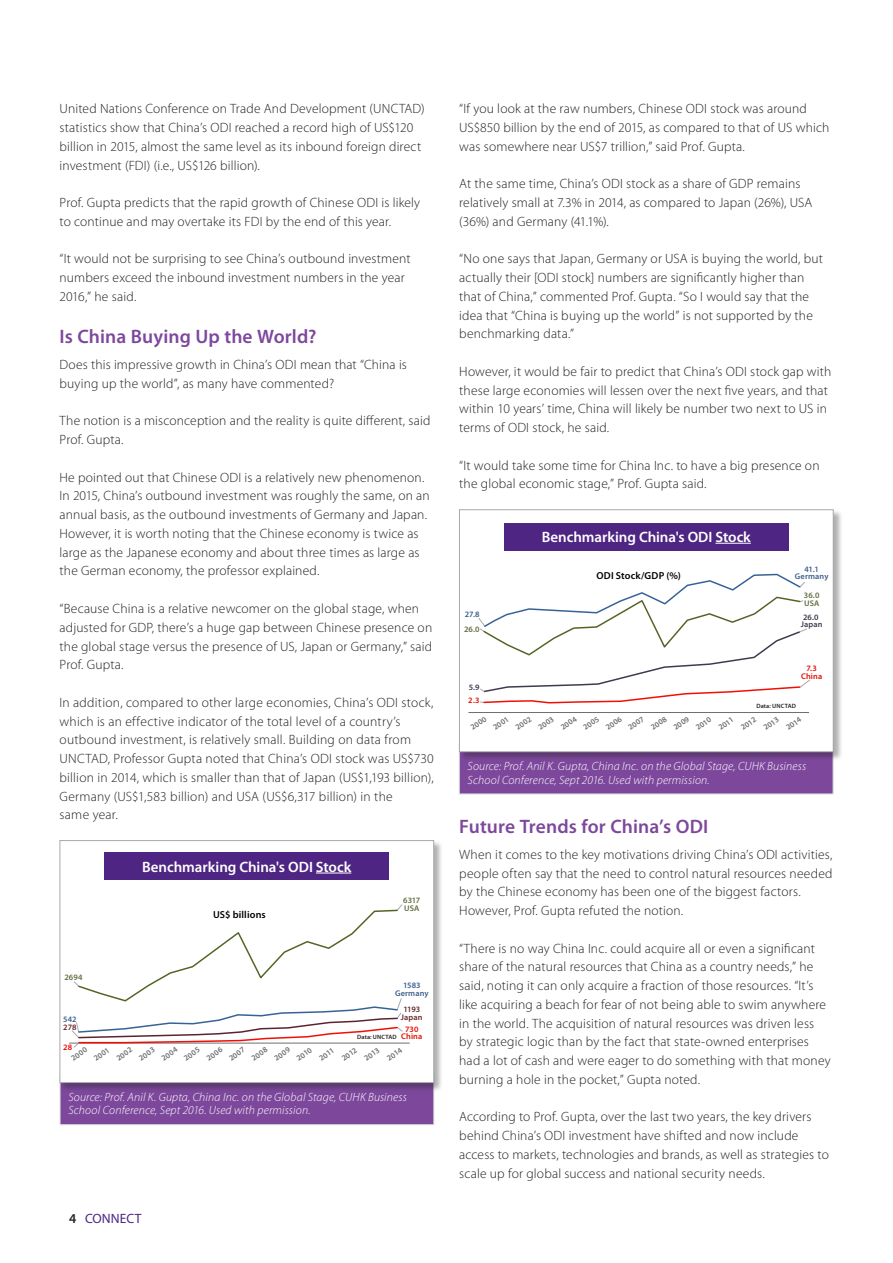
<style>
.page{position:relative;width:893px;height:1263px;background:#fff}
.page>*{position:absolute;margin:0;border:0;box-sizing:border-box;transform-origin:0 0}
.t1{font:600 19.5px "Myriad Pro";letter-spacing:.005em;color:#7d489c}
.t2{font:600 15px "Myriad Pro";letter-spacing:-.005em;color:#fff}
.t3{font:300 13.5px/18.8px "Myriad Pro";letter-spacing:.01em;color:#231f20}
.t4{font:13.5px "Myriad Pro";letter-spacing:.005em;color:#4e2582}
.t5{font:italic 300 12px/13.5px "Myriad Pro";letter-spacing:.015em;color:#fff}
.t6{font:600 10.2px "Myriad Pro";letter-spacing:.015em;color:#000}
.t7{font:600 8.25px/7.5px "Myriad Pro";letter-spacing:.015em;color:#3c5e8b;text-align:center}
.t8{font:600 8.25px/7.5px "Myriad Pro";letter-spacing:.01em;color:#5f6d3f}
.t9{font:600 8.25px/7.5px "Myriad Pro";letter-spacing:.015em;color:#e40c00;text-align:center}
.t10{font:600 8.25px/7.5px "Myriad Pro";letter-spacing:.005em;color:#672628}
.t11{font:600 8.25px/7.5px "Myriad Pro";letter-spacing:.015em;color:#41384f}
.t12{font:600 7.95px "Myriad Pro";color:#6d6e71}
.t13{font:600 6.15px "Myriad Pro";letter-spacing:.02em;color:#231f20}
.s1{font-weight:600;color:#231f20}
</style>
<div class="page">
<div style="left:60px;top:1074px;width:374px;height:51px;background:#7d489c;border:1px solid #d8d9db"></div>
<div style="left:59px;top:840px;width:384px;height:252px;background:#231f20;opacity:.35"></div>
<div style="left:60px;top:840px;width:374px;height:242px;background:#fff"></div>
<hr style="left:69px;top:1043px;width:341px;height:1px;background:#6d6e71">
<svg style="left:71px;top:904px;width:332px;height:144px"></svg>
<div style="left:60px;top:840px;width:374px;height:243px;border:1px solid #a8a9ad"></div>
<div style="left:105px;top:853px;width:284px;height:27px;background:#4e2582"></div>
<hr style="left:316px;top:873px;width:35px;height:1px;background:#fff">
<div style="left:459px;top:744px;width:374px;height:50px;background:#7d489c"></div>
<div style="left:459px;top:509px;width:384px;height:252px;background:#231f20;opacity:.35"></div>
<div style="left:459px;top:510px;width:374px;height:242px;background:#fff"></div>
<hr style="left:468px;top:712px;width:341px;height:1px;background:#6d6e71">
<svg style="left:478px;top:573px;width:332px;height:131px"></svg>
<div style="left:459px;top:509px;width:375px;height:243px;border:1px solid #a8a9ad"></div>
<div style="left:504px;top:523px;width:284px;height:27px;background:#4e2582"></div>
<hr style="left:715px;top:543px;width:36px;height:1px;background:#fff">
<p class="t3" style="left:60px;top:99px;width:367px">United Nations Conference on Trade And Development (UNCTAD) statistics show that China’s ODI reached a record high of US$120 billion in 2015, almost the same level as its inbound foreign direct investment (FDI) (i.e., US$126 billion).</p>
<p class="t3" style="left:60px;top:193px;width:362px">Prof. Gupta predicts that the rapid growth of Chinese ODI is likely to continue and may overtake its FDI by the end of this year.</p>
<p class="t3" style="left:60px;top:249px;width:353px">“It would not be surprising to see China’s outbound investment numbers exceed the inbound investment numbers in the year<br>2016,” he said.</p>
<h1 class="t1" style="left:60px;top:324px;width:258px">Is China Buying Up the World?</h1>
<p class="t3" style="left:60px;top:355px;width:349px">Does this impressive growth in China’s ODI mean that “China is buying up the world”, as many have commented?</p>
<p class="t3" style="left:60px;top:411px;width:372px">The notion is a misconception and the reality is quite different, said<br>Prof. Gupta.</p>
<p class="t3" style="left:60px;top:468px;width:372px">He pointed out that Chinese ODI is a relatively new phenomenon.<br>In 2015, China’s outbound investment was roughly the same, on an annual basis, as the outbound investments of Germany and Japan.<br>However, it is worth noting that the Chinese economy is twice as large as the Japanese economy and about three times as large as the German economy, the professor explained.</p>
<p class="t3" style="left:60px;top:599px;width:374px">“Because China is a relative newcomer on the global stage, when adjusted for GDP, there’s a huge gap between Chinese presence on the global stage versus the presence of US, Japan or Germany,” said Prof. Gupta.</p>
<p class="t3" style="left:60px;top:693px;width:376px">In addition, compared to other large economies, China’s ODI stock, which is an effective indicator of the total level of a country’s outbound investment, is relatively small. Building on data from UNCTAD, Professor Gupta noted that China’s ODI stock was US$730 billion in 2014, which is smaller than that of Japan (US$1,193 billion), Germany (US$1,583 billion) and USA (US$6,317 billion) in the<br>same year.</p>
<p class="t2" style="left:142px;top:857px;width:211px">Benchmarking China's ODI Stock</p>
<p class="t6" style="left:213px;top:908px;width:54px">US$ billions</p>
<p class="t8" style="left:403px;top:896px;width:19px">6317<br>USA</p>
<p class="t8" style="left:64px;top:973px;width:20px">2694</p>
<p class="t7" style="left:63px;top:1015px;width:15px">542</p>
<p class="t10" style="left:63px;top:1023px;width:15px">278</p>
<p class="t9" style="left:63px;top:1044px;width:10px">28</p>
<p class="t7" style="left:395px;top:981px;width:35px">1583<br>Germany</p>
<p class="t10" style="left:401px;top:1005px;width:23px">1193<br>Japan</p>
<p class="t9" style="left:401px;top:1025px;width:23px">730<br>China</p>
<p class="t13" style="left:357px;top:1033px;width:41px">Data: UNCTAD</p>
<p class="t12" style="left:69px;top:1055px;width:19px;rotate:-35deg">2000</p>
<p class="t12" style="left:92px;top:1055px;width:19px;rotate:-35deg">2001</p>
<p class="t12" style="left:114px;top:1055px;width:19px;rotate:-35deg">2002</p>
<p class="t12" style="left:137px;top:1055px;width:19px;rotate:-35deg">2003</p>
<p class="t12" style="left:159px;top:1055px;width:19px;rotate:-35deg">2004</p>
<p class="t12" style="left:182px;top:1055px;width:19px;rotate:-35deg">2005</p>
<p class="t12" style="left:204px;top:1055px;width:19px;rotate:-35deg">2006</p>
<p class="t12" style="left:227px;top:1055px;width:19px;rotate:-35deg">2007</p>
<p class="t12" style="left:249px;top:1055px;width:19px;rotate:-35deg">2008</p>
<p class="t12" style="left:272px;top:1055px;width:19px;rotate:-35deg">2009</p>
<p class="t12" style="left:295px;top:1055px;width:18px;rotate:-35deg">2010</p>
<p class="t12" style="left:317px;top:1055px;width:18px;rotate:-35deg">2011</p>
<p class="t12" style="left:340px;top:1055px;width:18px;rotate:-35deg">2012</p>
<p class="t12" style="left:362px;top:1055px;width:18px;rotate:-35deg">2013</p>
<p class="t12" style="left:385px;top:1055px;width:18px;rotate:-35deg">2014</p>
<p class="t5" style="left:68px;top:1090px;width:340px">Source: Prof. Anil K. Gupta, China Inc. on the Global Stage, CUHK Business<br>School Conference, Sept 2016. Used with permission.</p>
<p class="t4" style="left:69px;top:1210px;width:74px"><span class="s1">4</span> CONNECT</p>
<p class="t3" style="left:459px;top:99px;width:372px">“If you look at the raw numbers, Chinese ODI stock was around<br>US$850 billion by the end of 2015, as compared to that of US which was somewhere near US$7 trillion,” said Prof. Gupta.</p>
<p class="t3" style="left:459px;top:174px;width:354px">At the same time, China’s ODI stock as a share of GDP remains relatively small at 7.3% in 2014, as compared to Japan (26%), USA (36%) and Germany (41.1%).</p>
<p class="t3" style="left:459px;top:249px;width:365px">“No one says that Japan, Germany or USA is buying the world, but actually their [ODI stock] numbers are significantly higher than that of China,” commented Prof. Gupta. “So I would say that the idea that “China is buying up the world” is not supported by the benchmarking data.”</p>
<p class="t3" style="left:459px;top:362px;width:374px">However, it would be fair to predict that China’s ODI stock gap with these large economies will lessen over the next five years, and that within 10 years’ time, China will likely be number two next to US in terms of ODI stock, he said.</p>
<p class="t3" style="left:459px;top:456px;width:362px">“It would take some time for China Inc. to have a big presence on the global economic stage,” Prof. Gupta said.</p>
<p class="t7" style="left:465px;top:610px;width:16px">27.8</p>
<p class="t8" style="left:464px;top:625px;width:17px">26.0</p>
<p class="t11" style="left:469px;top:683px;width:12px">5.9</p>
<p class="t9" style="left:468px;top:696px;width:13px">2.3</p>
<p class="t2" style="left:542px;top:527px;width:211px">Benchmarking China's ODI Stock</p>
<p class="t6" style="left:597px;top:569px;width:86px">ODI Stock/GDP (%)</p>
<p class="t7" style="left:795px;top:565px;width:35px">41.1<br>Germany</p>
<p class="t11" style="left:801px;top:613px;width:23px">26.0<br>Japan</p>
<p class="t9" style="left:801px;top:665px;width:23px">7.3<br>China</p>
<p class="t8" style="left:804px;top:591px;width:17px">36.0<br>USA</p>
<p class="t13" style="left:756px;top:702px;width:41px">Data: UNCTAD</p>
<p class="t12" style="left:468px;top:724px;width:19px;rotate:-35deg">2000</p>
<p class="t12" style="left:491px;top:724px;width:19px;rotate:-35deg">2001</p>
<p class="t12" style="left:513px;top:724px;width:19px;rotate:-35deg">2002</p>
<p class="t12" style="left:536px;top:724px;width:19px;rotate:-35deg">2003</p>
<p class="t12" style="left:559px;top:724px;width:19px;rotate:-35deg">2004</p>
<p class="t12" style="left:581px;top:724px;width:19px;rotate:-35deg">2005</p>
<p class="t12" style="left:604px;top:724px;width:19px;rotate:-35deg">2006</p>
<p class="t12" style="left:626px;top:724px;width:19px;rotate:-35deg">2007</p>
<p class="t12" style="left:649px;top:724px;width:19px;rotate:-35deg">2008</p>
<p class="t12" style="left:671px;top:724px;width:19px;rotate:-35deg">2009</p>
<p class="t12" style="left:694px;top:724px;width:18px;rotate:-35deg">2010</p>
<p class="t12" style="left:716px;top:724px;width:18px;rotate:-35deg">2011</p>
<p class="t12" style="left:739px;top:724px;width:18px;rotate:-35deg">2012</p>
<p class="t12" style="left:761px;top:724px;width:18px;rotate:-35deg">2013</p>
<p class="t12" style="left:784px;top:724px;width:18px;rotate:-35deg">2014</p>
<p class="t5" style="left:468px;top:759px;width:340px">Source: Prof. Anil K. Gupta, China Inc. on the Global Stage, CUHK Business<br>School Conference, Sept 2016. Used with permission.</p>
<h1 class="t1" style="left:459px;top:814px;width:251px">Future Trends for China’s ODI</h1>
<p class="t3" style="left:459px;top:845px;width:375px">When it comes to the key motivations driving China’s ODI activities, people often say that the need to control natural resources needed by the Chinese economy has been one of the biggest factors.<br>However, Prof. Gupta refuted the notion.</p>
<p class="t3" style="left:459px;top:938px;width:373px">“There is no way China Inc. could acquire all or even a significant share of the natural resources that China as a country needs,” he said, noting it can only acquire a fraction of those resources. “It’s like acquiring a beach for fear of not being able to swim anywhere in the world. The acquisition of natural resources was driven less by strategic logic than by the fact that state-owned enterprises had a lot of cash and were eager to do something with that money burning a hole in the pocket,” Gupta noted.</p>
<p class="t3" style="left:459px;top:1107px;width:371px">According to Prof. Gupta, over the last two years, the key drivers behind China’s ODI investment have shifted and now include access to markets, technologies and brands, as well as strategies to scale up for global success and national security needs.</p>
</div>
